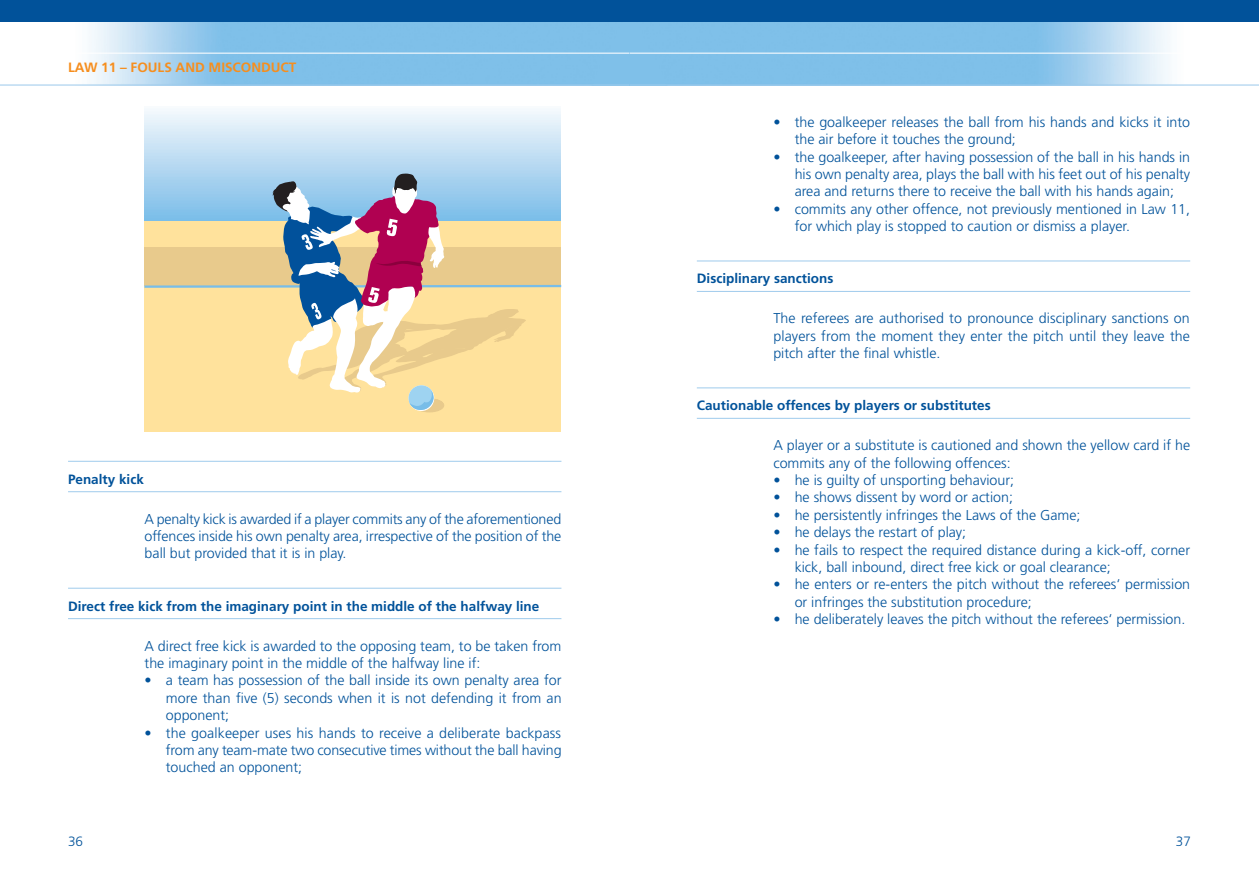
<style>
.page{position:relative;width:1259px;height:893px;background:#fff}
.page>*{position:absolute;margin:0;border:0;box-sizing:border-box;transform-origin:0 0}
.t1{font:300 14.25px/17.4px "Frutiger";color:#01529a}
.t2{font:700 13.5px "Frutiger";color:#01529a}
.t3{font:700 13.5px "Frutiger";color:#f68e1e}
.t4{font:300 13.5px "Frutiger";color:#01529a}
</style>
<div class="page">
<img style="left:0;top:21px;width:1259px;height:64px">
<div style="left:0;top:0;width:629px;height:21px;background:#01529a"></div>
<hr style="left:0;top:53px;width:629px;height:1px;background:#fff">
<hr style="left:0;top:85px;width:629px;height:1px;background:#9fcbec">
<img style="left:629px;top:21px;width:1px;height:64px">
<div style="left:629px;top:0;width:630px;height:21px;background:#01529a"></div>
<hr style="left:629px;top:53px;width:630px;height:1px;background:#fff">
<hr style="left:629px;top:85px;width:630px;height:1px;background:#9fcbec">
<hr style="left:68px;top:461px;width:493px;height:1px;background:#9fcbec">
<hr style="left:68px;top:491px;width:493px;height:1px;background:#9fcbec">
<hr style="left:68px;top:588px;width:493px;height:1px;background:#9fcbec">
<hr style="left:68px;top:618px;width:493px;height:1px;background:#9fcbec">
<hr style="left:697px;top:261px;width:493px;height:1px;background:#9fcbec">
<hr style="left:697px;top:291px;width:493px;height:1px;background:#9fcbec">
<hr style="left:697px;top:388px;width:493px;height:1px;background:#9fcbec">
<hr style="left:697px;top:418px;width:493px;height:1px;background:#9fcbec">
<hr style="left:145px;top:172px;width:416px;height:2px;background:#aed4f0">
<hr style="left:145px;top:171px;width:416px;height:1px;background:#b0d5f0">
<hr style="left:145px;top:169px;width:416px;height:2px;background:#b1d6f1">
<hr style="left:145px;top:168px;width:416px;height:1px;background:#b3d7f1">
<hr style="left:145px;top:166px;width:416px;height:2px;background:#b4d7f1">
<hr style="left:145px;top:165px;width:416px;height:1px;background:#b6d8f1">
<hr style="left:145px;top:163px;width:416px;height:2px;background:#b7d9f1">
<hr style="left:145px;top:162px;width:416px;height:1px;background:#b9daf2">
<hr style="left:145px;top:160px;width:416px;height:2px;background:#bbdbf2">
<hr style="left:145px;top:159px;width:416px;height:1px;background:#bcdbf2">
<hr style="left:145px;top:157px;width:416px;height:2px;background:#beddf3">
<hr style="left:145px;top:156px;width:416px;height:1px;background:#bfddf3">
<hr style="left:145px;top:154px;width:416px;height:2px;background:#c1dff4">
<hr style="left:145px;top:153px;width:416px;height:1px;background:#c2dff4">
<hr style="left:145px;top:151px;width:416px;height:2px;background:#c5e0f4">
<hr style="left:145px;top:150px;width:416px;height:1px;background:#c6e1f4">
<hr style="left:145px;top:148px;width:416px;height:2px;background:#c8e2f5">
<hr style="left:145px;top:147px;width:416px;height:1px;background:#cae3f5">
<hr style="left:145px;top:145px;width:416px;height:2px;background:#cae3f6">
<hr style="left:145px;top:144px;width:416px;height:1px;background:#cce4f6">
<hr style="left:145px;top:142px;width:416px;height:2px;background:#cde5f6">
<hr style="left:145px;top:141px;width:416px;height:1px;background:#d0e6f6">
<hr style="left:145px;top:139px;width:416px;height:2px;background:#d1e7f6">
<hr style="left:145px;top:138px;width:416px;height:1px;background:#d3e7f7">
<hr style="left:145px;top:136px;width:416px;height:2px;background:#d5e9f7">
<hr style="left:145px;top:135px;width:416px;height:1px;background:#d6e9f7">
<hr style="left:145px;top:133px;width:416px;height:2px;background:#d8eaf7">
<hr style="left:145px;top:132px;width:416px;height:1px;background:#d9ebf8">
<hr style="left:145px;top:130px;width:416px;height:2px;background:#dbecf8">
<hr style="left:145px;top:129px;width:416px;height:1px;background:#ddedf8">
<hr style="left:145px;top:127px;width:416px;height:2px;background:#dfeef9">
<hr style="left:145px;top:126px;width:416px;height:1px;background:#e0eff9">
<hr style="left:145px;top:124px;width:416px;height:2px;background:#e2eff9">
<hr style="left:145px;top:123px;width:416px;height:1px;background:#e4f1fa">
<hr style="left:145px;top:121px;width:416px;height:2px;background:#e6f2fa">
<hr style="left:145px;top:120px;width:416px;height:1px;background:#e8f2fa">
<hr style="left:145px;top:118px;width:416px;height:2px;background:#e9f4fb">
<hr style="left:145px;top:117px;width:416px;height:1px;background:#ebf4fb">
<hr style="left:145px;top:115px;width:416px;height:2px;background:#ecf5fb">
<hr style="left:145px;top:114px;width:416px;height:1px;background:#eef6fc">
<hr style="left:145px;top:112px;width:416px;height:2px;background:#f1f7fc">
<hr style="left:145px;top:111px;width:416px;height:1px;background:#f2f8fc">
<hr style="left:145px;top:109px;width:416px;height:2px;background:#f4f9fd">
<hr style="left:145px;top:108px;width:416px;height:1px;background:#f5fafd">
<hr style="left:145px;top:106px;width:416px;height:2px;background:#f8fbfd">
<div style="left:145px;top:221px;width:416px;height:210px;background:#ffe29c"></div>
<svg style="left:145px;top:173px;width:416px;height:239px"></svg>
<p class="t3" style="left:68px;top:59px;width:79px">Law 11 – Fouls</p>
<p class="t3" style="left:176px;top:59px;width:11px">and</p>
<p class="t3" style="left:209px;top:59px;width:10px">misconduct</p>
<p class="t2" style="left:68px;top:471px;width:77px">Penalty kick</p>
<p class="t1" style="left:145px;top:510px;width:418px;text-align:justify">A penalty kick is awarded if a player commits any of the aforementioned offences inside his own penalty area, irrespective of the position of the ball but provided that it is in play.</p>
<p class="t2" style="left:68px;top:598px;width:473px">Direct free kick from the imaginary point in the middle of the halfway line</p>
<p class="t1" style="left:145px;top:637px;width:418px">A direct free kick is awarded to the opposing team, to be taken from the imaginary point in the middle of the halfway line if:</p>
<p class="t1" style="left:166px;top:672px;width:397px;text-align:justify;text-indent:-21px">• a team has possession of the ball inside its own penalty area for more than five (5) seconds when it is not defending it from an opponent;</p>
<p class="t1" style="left:166px;top:724px;width:397px;text-align:justify;text-indent:-21px">• the goalkeeper uses his hands to receive a deliberate backpass from any team-mate two consecutive times without the ball having touched an opponent;</p>
<p class="t1" style="left:794px;top:113px;width:397px;text-indent:-21px">• the goalkeeper releases the ball from his hands and kicks it into the air before it touches the ground;</p>
<p class="t1" style="left:794px;top:148px;width:397px;text-align:justify;text-indent:-21px">• the goalkeeper, after having possession of the ball in his hands in his own penalty area, plays the ball with his feet out of his penalty area and returns there to receive the ball with his hands again;</p>
<p class="t1" style="left:794px;top:200px;width:397px;text-indent:-21px">• commits any other offence, not previously mentioned in Law 11, for which play is stopped to caution or dismiss a player.</p>
<p class="t2" style="left:697px;top:271px;width:138px">Disciplinary sanctions</p>
<p class="t1" style="left:773px;top:310px;width:418px;text-align:justify">The referees are authorised to pronounce disciplinary sanctions on players from the moment they enter the pitch until they leave the pitch after the final whistle.</p>
<p class="t2" style="left:697px;top:398px;width:295px">Cautionable offences by players or substitutes</p>
<p class="t1" style="left:773px;top:437px;width:418px">A player or a substitute is cautioned and shown the yellow card if he commits any of the following offences:</p>
<p class="t1" style="left:773px;top:471px;width:242px">• he is guilty of unsporting behaviour;</p>
<p class="t1" style="left:773px;top:489px;width:241px">• he shows dissent by word or action;</p>
<p class="t1" style="left:773px;top:506px;width:309px">• he persistently infringes the Laws of the Game;</p>
<p class="t1" style="left:773px;top:524px;width:194px">• he delays the restart of play;</p>
<p class="t1" style="left:794px;top:541px;width:397px;text-indent:-21px">• he fails to respect the required distance during a kick-off, corner kick, ball inbound, direct free kick or goal clearance;</p>
<p class="t1" style="left:794px;top:576px;width:397px;text-indent:-21px">• he enters or re-enters the pitch without the referees‘ permission or infringes the substitution procedure;</p>
<p class="t1" style="left:773px;top:611px;width:413px">• he deliberately leaves the pitch without the referees‘ permission.</p>
<p class="t4" style="left:68px;top:833px;width:17px">36</p>
<p class="t4" style="left:1175px;top:833px;width:17px">37</p>
</div>
